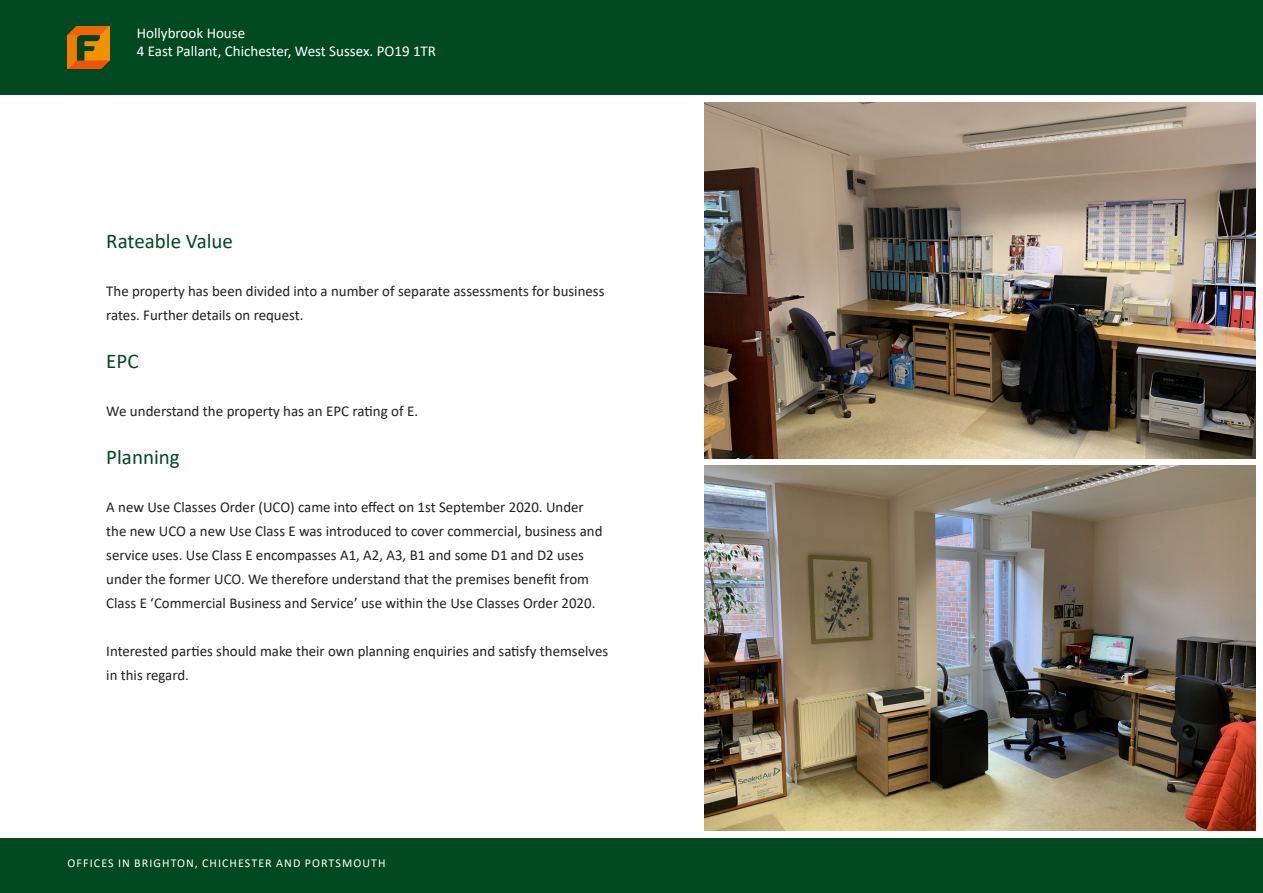
<style>
.page{position:relative;width:1263px;height:893px;background:#fff}
.page>*{position:absolute;margin:0;border:0;box-sizing:border-box;transform-origin:0 0}
.Flude_-_Sub_Header{font:21px "Calibri";color:#004921}
.Flude_-_Standard_Paragraph_Text{font:21px "Calibri";color:#004921}
.Flude_-_Standard_Paragraph_Text-2{font:15px/24px "Calibri";color:#231f20}
.t1{font:15px "Calibri";color:#fff}
.t2{font:12px "Calibri";letter-spacing:.09em;color:#fff}
</style>
<div class="page">
<div style="left:0;top:0;width:1263px;height:95px;background:#004921"></div>
<img style="left:67px;top:26px;width:43px;height:42px">
<div style="left:0;top:838px;width:1263px;height:55px;background:#004921"></div>
<img style="left:705px;top:465px;width:550px;height:366px">
<img style="left:705px;top:102px;width:550px;height:356px">
<p class="t1" style="left:137px;top:22px;width:110px">Hollybrook House</p>
<p class="t1" style="left:137px;top:40px;width:301px">4 East Pallant, Chichester, West Sussex. PO19 1TR</p>
<p class="Flude_-_Sub_Header" style="left:106px;top:226px;width:128px">Rateable Value</p>
<p class="Flude_-_Standard_Paragraph_Text-2" style="left:106px;top:279px;width:500px">The property has been divided into a number of separate assessments for business rates. Further details on request.</p>
<p class="Flude_-_Standard_Paragraph_Text" style="left:106px;top:346px;width:34px">EPC</p>
<p class="Flude_-_Standard_Paragraph_Text-2" style="left:106px;top:399px;width:313px">We understand the property has an EPC rating of E.</p>
<p class="Flude_-_Sub_Header" style="left:106px;top:442px;width:75px">Planning</p>
<p class="Flude_-_Standard_Paragraph_Text-2" style="left:106px;top:495px;width:498px">A new Use Classes Order (UCO) came into effect on 1st September 2020. Under the new UCO a new Use Class E was introduced to cover commercial, business and service uses. Use Class E encompasses A1, A2, A3, B1 and some D1 and D2 uses under the former UCO. We therefore understand that the premises benefit from Class E ‘Commercial Business and Service’ use within the Use Classes Order 2020.</p>
<p class="Flude_-_Standard_Paragraph_Text-2" style="left:106px;top:639px;width:503px">Interested parties should make their own planning enquiries and satisfy themselves in this regard.</p>
<p class="t2" style="left:68px;top:855px;width:319px">OFFICES IN BRIGHTON, CHICHESTER AND PORTSMOUTH</p>
</div>
